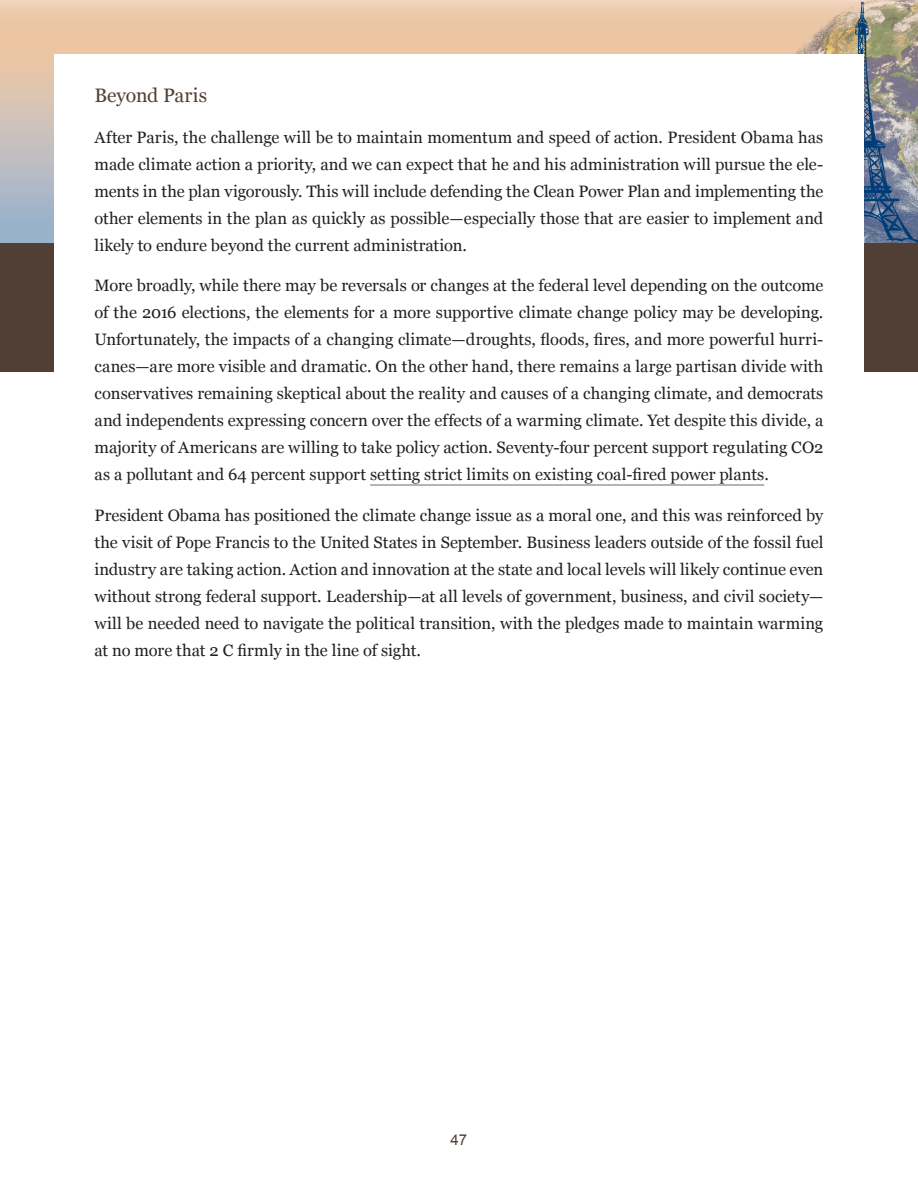
<style>
.page{position:relative;width:918px;height:1188px;background:#fff}
.page>*{position:absolute;margin:0;border:0;box-sizing:border-box;transform-origin:0 0}
.t1{font:19.5px "Georgia";letter-spacing:-.005em;color:#513f35}
.t2{font:16.5px/27px "Georgia";letter-spacing:.005em;color:#231f20;text-align:justify}
.t3{font:15px "Arial";color:#513f35}
</style>
<div class="page">
<svg style="left:0;top:0;width:767px;height:243px;background:#e4c6ac"></svg>
<img style="left:800px;top:0;width:118px;height:243px">
<div style="left:0;top:243px;width:918px;height:128px;background:#513f35"></div>
<div style="left:54px;top:54px;width:810px;height:324px;background:#fff"></div>
<hr style="left:370px;top:485px;width:394px;height:1px;background:#74655d">
<p class="t1" style="left:94px;top:84px;width:114px">Beyond Paris</p>
<p class="t2" style="left:94px;top:124px;width:730px">After Paris, the challenge will be to maintain momentum and speed of action. President Obama has made climate action a priority, and we can expect that he and his administration will pursue the ele&shy;ments in the plan vigorously. This will include defending the Clean Power Plan and implementing the other elements in the plan as quickly as possible—especially those that are easier to implement and likely to endure beyond the current administration.</p>
<p class="t2" style="left:94px;top:273px;width:730px">More broadly, while there may be reversals or changes at the federal level depending on the outcome of the 2016 elections, the elements for a more supportive climate change policy may be developing.<br>Unfortunately, the impacts of a changing climate—droughts, floods, fires, and more powerful hurri&shy;canes—are more visible and dramatic. On the other hand, there remains a large partisan divide with conservatives remaining skeptical about the reality and causes of a changing climate, and democrats and independents expressing concern over the effects of a warming climate. Yet despite this divide, a majority of Americans are willing to take policy action. Seventy-four percent support regulating CO2 as a pollutant and 64 percent support setting strict limits on existing coal-fired power plants.</p>
<p class="t2" style="left:94px;top:502px;width:730px">President Obama has positioned the climate change issue as a moral one, and this was reinforced by the visit of Pope Francis to the United States in September. Business leaders outside of the fossil fuel industry are taking action. Action and innovation at the state and local levels will likely continue even without strong federal support. Leadership—at all levels of government, business, and civil society— will be needed need to navigate the political transition, with the pledges made to maintain warming at no more that 2 C firmly in the line of sight.</p>
<p class="t3" style="left:451px;top:1130px;width:18px">47</p>
</div>
